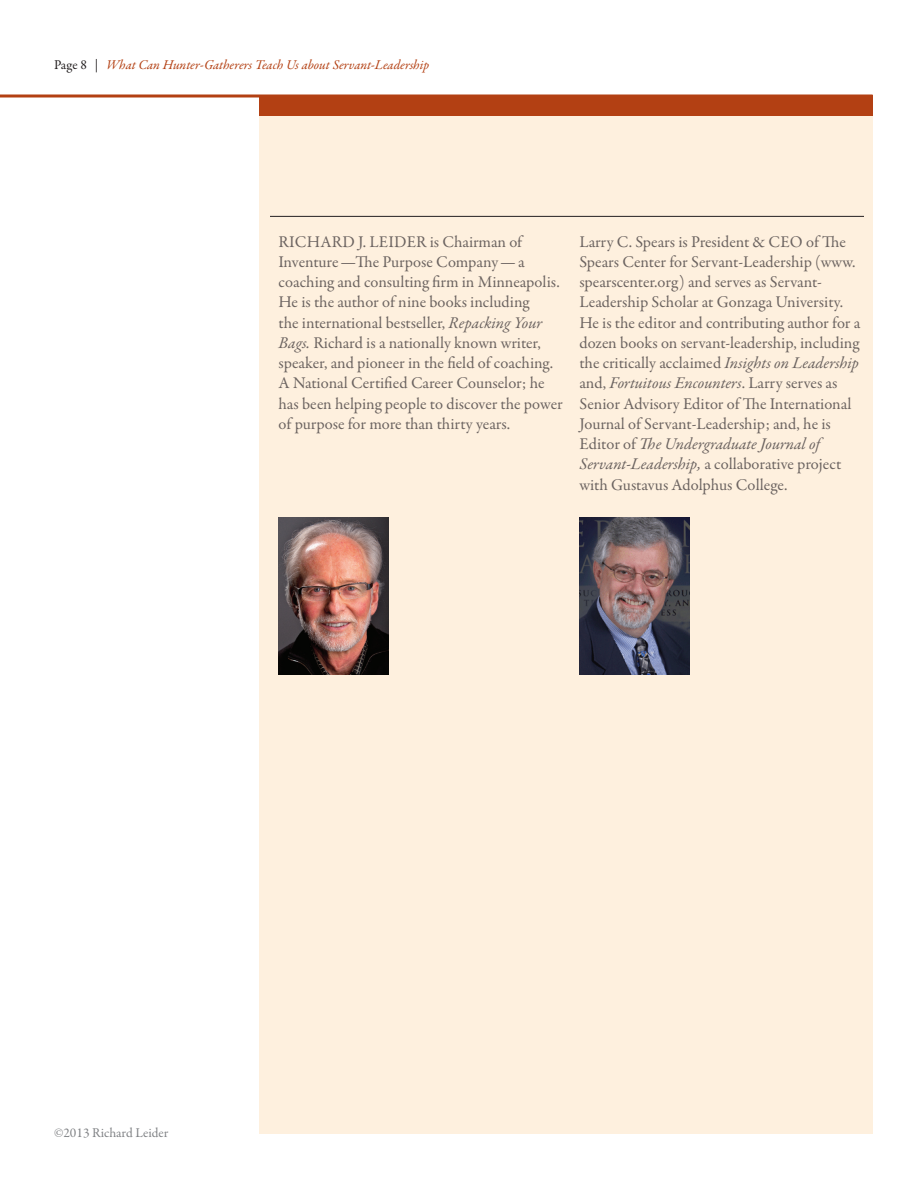
<style>
.page{position:relative;width:918px;height:1188px;background:#fff}
.page>*{position:absolute;margin:0;border:0;box-sizing:border-box;transform-origin:0 0}
.t1{font:16.5px/20.2px "Garamond Premr Pro";color:#6b6360}
.t2{font:italic 13.5px "Garamond Premr Pro";letter-spacing:-.005em;color:#b34013}
.t3{font:13.5px "Garamond Premr Pro";color:#808285}
.s1{font-style:normal;color:#231f20}
.s2{font-style:italic}
</style>
<div class="page">
<div style="left:259px;top:108px;width:614px;height:1026px;background:#fef0de"></div>
<img style="left:279px;top:518px;width:109px;height:156px">
<img style="left:579px;top:518px;width:110px;height:156px">
<hr style="left:270px;top:216px;width:594px;height:1px;background:#231f20">
<svg style="left:0;top:94px;width:873px;height:4px;background:#c56f4d"></svg>
<div style="left:259px;top:96px;width:614px;height:20px;background:#b34013"></div>
<p class="t2" style="left:54px;top:56px;width:377px"><span class="s1">Page 8 |</span> What Can Hunter-Gatherers Teach Us about Servant-Leadership</p>
<p class="t1" style="left:279px;top:232px;width:286px">RICHARD J. LEIDER is Chairman of Inventure—The Purpose Company—a coaching and consulting firm in Minneapolis.<br>He is the author of nine books including<br>the international bestseller, <span class="s2">Repacking Your Bags.</span> Richard is a nationally known writer, speaker, and pioneer in the field of coaching.<br>A National Certified Career Counselor; he has been helping people to discover the power of purpose for more than thirty years.</p>
<p class="t1" style="left:579px;top:232px;width:282px">Larry C. Spears is President &amp; CEO of The Spears Center for Servant-Leadership (www. spearscenter.org) and serves as Servant-Leadership Scholar at Gonzaga University.<br>He is the editor and contributing author for a dozen books on servant-leadership, including the critically acclaimed <span class="s2">Insights on Leadership </span>and, <span class="s2">Fortuitous Encounters</span>. Larry serves as Senior Advisory Editor of The International Journal of Servant-Leadership; and, he is Editor of <span class="s2">The Undergraduate Journal of Servant-Leadership,</span> a collaborative project with Gustavus Adolphus College.</p>
<p class="t3" style="left:54px;top:1124px;width:116px">©2013 Richard Leider</p>
</div>
